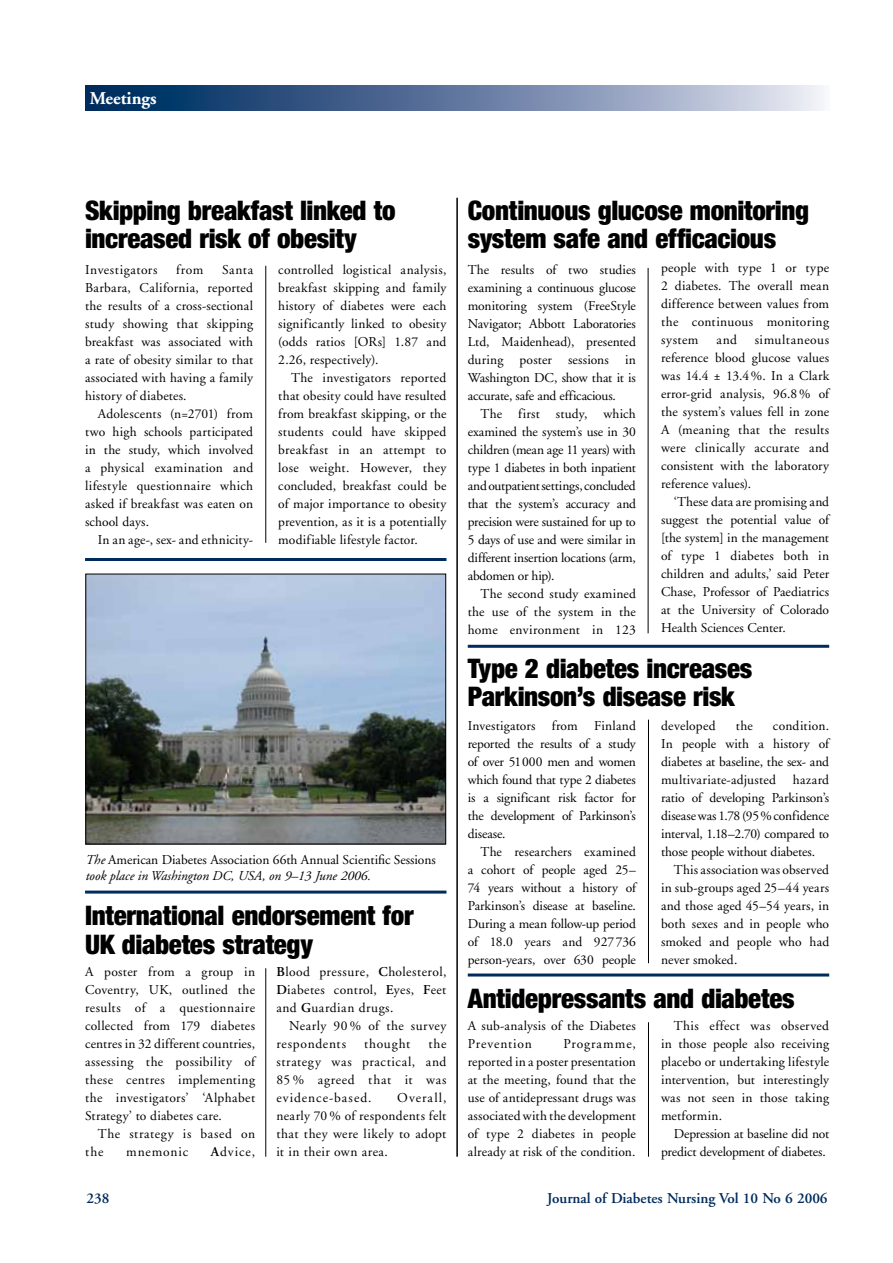
<style>
.page{position:relative;width:893px;height:1263px;background:#fff}
.page>*{position:absolute;margin:0;border:0;box-sizing:border-box;transform-origin:0 0}
.t1{font:900 condensed 27px/28.5px "Helvetica Neue";letter-spacing:-.01em;color:#000}
.t2{font:700 18px "Adobe Garamond";color:#fff}
.t3{font:600 15px "Adobe Garamond";color:#002b5c}
.t4{font:13.5px/18px "Adobe Garamond";letter-spacing:.01em;color:#000;text-align:justify}
.t5{font:13.5px/18px "Adobe Garamond";letter-spacing:-.015em;color:#000;text-align:right}
.t6{font:13.5px/18px "Adobe Garamond";letter-spacing:.045em;color:#000}
.t7{font:13.5px "Adobe Garamond";letter-spacing:.055em;color:#000}
.t8{font:13.5px "Adobe Garamond";letter-spacing:.04em;color:#000}
.s1{font-style:italic}
.s2{font-weight:600}
</style>
<div class="page">
<hr style="left:265px;top:266px;width:1px;height:277px;background:#000">
<hr style="left:648px;top:268px;width:1px;height:365px;background:#000">
<img style="left:87px;top:576px;width:357px;height:266px">
<div style="left:85px;top:574px;width:361px;height:270px;border:1px solid #000"></div>
<hr style="left:85px;top:558px;width:361px;height:3px;background:#002b5c">
<hr style="left:85px;top:890px;width:361px;height:3px;background:#002b5c">
<hr style="left:468px;top:645px;width:361px;height:3px;background:#002b5c">
<hr style="left:265px;top:968px;width:1px;height:189px;background:#000">
<hr style="left:456px;top:198px;width:2px;height:959px;background:#000">
<hr style="left:648px;top:720px;width:1px;height:243px;background:#000">
<hr style="left:468px;top:973px;width:361px;height:3px;background:#002b5c">
<hr style="left:648px;top:1022px;width:1px;height:135px;background:#000">
<svg style="left:85px;top:85px;width:739px;height:26px;background:#657da1"></svg>
<h2 class="t2" style="left:90px;top:89px;width:68px">Meetings</h2>
<h1 class="t1" style="left:85px;top:195px;width:312px">Skipping breakfast linked to increased risk of obesity</h1>
<p class="t8" style="left:85px;top:263px;width:74px">Investigators</p>
<p class="t4" style="left:176px;top:261px;width:29px">from</p>
<p class="t4" style="left:85px;top:261px;width:170px;text-indent:137px">Santa Barbara, California, reported the results of a cross-sectional study showing that skipping breakfast was associated with a rate of obesity similar to that associated with having a family history of diabetes.</p>
<p class="t4" style="left:85px;top:405px;width:170px;text-indent:13px">Adolescents (n=2701) from two high schools participated in the study, which involved a physical examination and lifestyle questionnaire which asked if breakfast was eaten on school days.</p>
<p class="t4" style="left:98px;top:531px;width:157px">In an age-, sex- and ethnicity-</p>
<p class="t4" style="left:278px;top:261px;width:170px">controlled logistical analysis, breakfast skipping and family history of diabetes were each significantly linked to obesity (odds ratios [ORs] 1.87 and 2.26, respectively).</p>
<p class="t4" style="left:278px;top:369px;width:170px;text-indent:13px">The investigators reported that obesity could have resulted from breakfast skipping, or the students could have skipped breakfast in an attempt to lose weight. However, they concluded, breakfast could be of major importance to obesity prevention, as it is a potentially modifiable lifestyle factor.</p>
<p class="t4" style="left:85px;top:852px;width:352px;line-height:16.2px"><span class="s1">The</span> American Diabetes Association 66th Annual Scientific Sessions <span class="s1">took place in Washington DC, USA, on 9–13 June 2006.</span></p>
<h1 class="t1" style="left:85px;top:901px;width:330px">International endorsement for<br>UK diabetes strategy</h1>
<p class="t4" style="left:85px;top:963px;width:172px">A poster from a group in Coventry, UK, outlined the results of a questionnaire collected from 179 diabetes centres in 32 different countries, assessing the possibility of these centres implementing the investigators’ ‘Alphabet Strategy’ to diabetes care.</p>
<p class="t6" style="left:85px;top:1125px;width:172px;text-indent:13px">The strategy is based on the</p>
<p class="t4" style="left:276px;top:963px;width:172px"><span class="s2">B</span>lood pressure, <span class="s2">C</span>holesterol, <span class="s2">D</span>iabetes control, <span class="s2">E</span>yes, <span class="s2">F</span>eet and <span class="s2">G</span>uardian drugs.</p>
<p class="t6" style="left:276px;top:1017px;width:172px;text-indent:13px">Nearly 90 % of the survey respondents</p>
<p class="t4" style="left:276px;top:1035px;width:172px;text-indent:152px">the strategy was practical, and 85 % agreed that it was evidence-based.</p>
<p class="t7" style="left:364px;top:1037px;width:48px">thought</p>
<p class="t4" style="left:276px;top:1089px;width:172px;text-indent:121px">Overall, nearly 70 % of respondents felt that they were likely to adopt it in their own area.</p>
<p class="t7" style="left:126px;top:1145px;width:64px">mnemonic</p>
<p class="t4" style="left:211px;top:1143px;width:46px"><span class="s2">A</span>dvice,</p>
<h1 class="t1" style="left:468px;top:195px;width:343px">Continuous glucose monitoring system safe and efficacious</h1>
<p class="t4" style="left:468px;top:261px;width:170px">The results of two studies examining a continuous glucose monitoring system (FreeStyle Navigator; Abbott Laboratories Ltd, Maidenhead), presented during poster sessions in Washington DC, show that it is accurate, safe and efficacious.</p>
<p class="t4" style="left:468px;top:405px;width:170px;text-indent:13px">The first study, which examined the system’s use in 30 children (mean age 11 years) with type 1 diabetes in both inpatient and outpatient settings, concluded that the system’s accuracy and precision were sustained for up to 5 days of use and were similar in different insertion locations (arm, abdomen or hip).</p>
<p class="t4" style="left:468px;top:585px;width:170px;text-indent:13px">The second study examined the use of the system in the home environment in 123</p>
<p class="t4" style="left:661px;top:259px;width:170px">people with type 1 or type 2 diabetes. The overall mean difference between values from the continuous monitoring system</p>
<p class="t4" style="left:661px;top:331px;width:170px;text-indent:94px">simultaneous reference blood glucose values was 14.4 ± 13.4%. In a Clark error-grid analysis, 96.8% of the system’s values fell in zone A (meaning that the results were clinically accurate and consistent with the laboratory reference values).</p>
<p class="t4" style="left:661px;top:493px;width:170px;text-indent:13px">‘These data are promising and suggest the potential value of [the system] in the management of type 1 diabetes both in children and adults,’ said Peter Chase, Professor of Paediatrics at the University of Colorado Health Sciences Center.</p>
<p class="t4" style="left:716px;top:331px;width:22px">and</p>
<h1 class="t1" style="left:468px;top:653px;width:286px">Type 2 diabetes increases<br>Parkinson’s disease risk</h1>
<p class="t4" style="left:468px;top:717px;width:170px">Investigators from Finland reported the results of a study of over 51000 men and women which found that type 2 diabetes is a significant risk factor for the development of Parkinson’s disease.</p>
<p class="t4" style="left:468px;top:843px;width:170px;text-indent:13px">The researchers examined a cohort of people aged 25– 74 years without a history of Parkinson’s disease at baseline.<br>During a mean follow-up period of 18.0 years and 927736 person-years, over 630 people</p>
<p class="t4" style="left:661px;top:717px;width:170px;text-indent:112px">condition.<br>In people with a history of diabetes at baseline, the sex- and multivariate-adjusted</p>
<p class="t4" style="left:661px;top:717px;width:56px">developed</p>
<p class="t4" style="left:736px;top:717px;width:19px">the</p>
<p class="t4" style="left:661px;top:771px;width:170px;text-indent:132px">hazard ratio of developing Parkinson’s disease was 1.78 (95% confidence interval, 1.18–2.70) compared to those people without diabetes.</p>
<p class="t4" style="left:661px;top:861px;width:170px;text-indent:13px">This association was observed in sub-groups aged 25–44 years and those aged 45–54 years, in both sexes and in people who smoked and people who had never smoked.</p>
<h1 class="t1" style="left:468px;top:983px;width:328px">Antidepressants and diabetes</h1>
<p class="t4" style="left:468px;top:1017px;width:170px">A sub-analysis of the Diabetes<br>Prevention</p>
<p class="t4" style="left:468px;top:1035px;width:170px;text-indent:96px">Programme, reported in a poster presentation at the meeting, found that the use of antidepressant drugs was associated with the development of type 2 diabetes in people already at risk of the condition.</p>
<p class="t4" style="left:661px;top:1017px;width:170px;text-indent:13px">This effect was observed in those people also receiving placebo or undertaking lifestyle intervention, but interestingly was not seen in those taking metformin.</p>
<p class="t5" style="left:661px;top:1125px;width:170px">Depression at baseline did not predict development of diabetes.</p>
<p class="t3" style="left:87px;top:1190px;width:24px">238</p>
<p class="t3" style="left:547px;top:1190px;width:282px">Journal of Diabetes Nursing Vol 10 No 6 2006</p>
</div>
